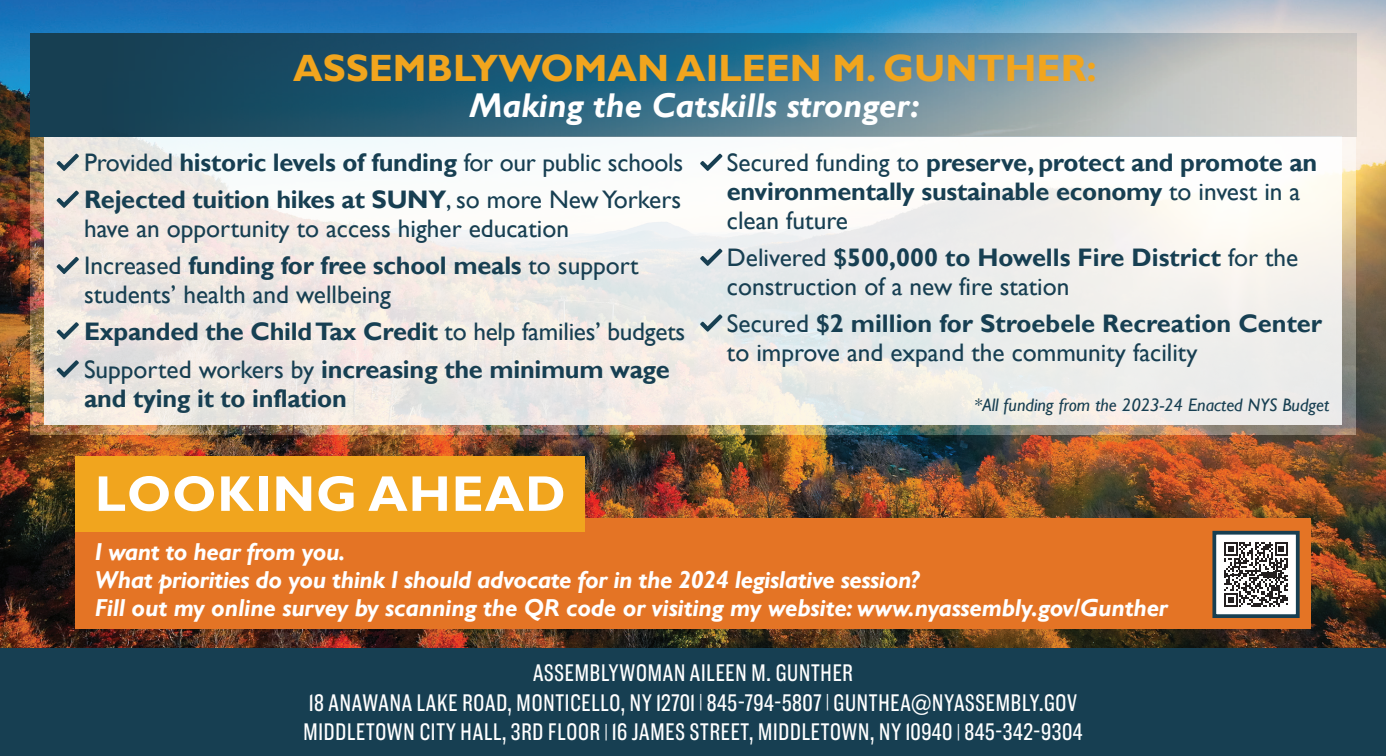
<style>
.page{position:relative;width:1386px;height:756px;background:#fff}
.page>*{position:absolute;margin:0;border:0;box-sizing:border-box;transform-origin:0 0}
.t1{font:700 50.57px "Gill Sans";letter-spacing:.02em;color:#fff}
.t2{font:700 37.98px "Gill Sans";color:#f1a51e}
.t3{font:italic 700 34.3px "Gill Sans";color:#fff}
.t4{font:25.38px/28.9px "Gill Sans";color:#173f52}
.t5{font:700 25.38px/28.9px "Gill Sans";letter-spacing:-.01em;color:#173f52}
.t6{font:italic 700 24.5px/28px "Gill Sans";letter-spacing:-.02em;color:#fff}
.t7{font:24.5px/29.4px "Americane Cond";letter-spacing:.035em;color:#fff;text-align:center}
.t8{font:italic 18.03px "Gill Sans";color:#173f52}
.s1{font-weight:700}
.s2{font-weight:400}
.s3{font-size:19.25px}
</style>
<div class="page">
<img style="left:0;top:0;width:1386px;height:649px">
<div style="left:75px;top:519px;width:1236px;height:110px;background:#e47425"></div>
<div style="left:75px;top:456px;width:510px;height:76px;background:#f1a51e"></div>
<div style="left:1212px;top:531px;width:88px;height:87px;background:#fff;border:4px solid #173f52"></div>
<img style="left:30px;top:137px;width:1326px;height:298px">
<svg style="left:44px;top:137px;width:1298px;height:288px"></svg>
<svg style="left:30px;top:33px;width:1326px;height:104px;background:#51788a"></svg>
<svg style="left:57px;top:360px;width:22px;height:17px"></svg>
<svg style="left:57px;top:154px;width:22px;height:17px"></svg>
<svg style="left:700px;top:154px;width:23px;height:17px"></svg>
<svg style="left:700px;top:249px;width:23px;height:17px"></svg>
<svg style="left:57px;top:191px;width:22px;height:17px"></svg>
<svg style="left:57px;top:257px;width:22px;height:17px"></svg>
<svg style="left:57px;top:322px;width:22px;height:17px"></svg>
<svg style="left:700px;top:314px;width:23px;height:18px"></svg>
<div style="left:0;top:649px;width:1386px;height:107px;background:#173f52"></div>
<svg style="left:1224px;top:542px;width:64px;height:65px"></svg>
<p class="t2" style="left:293px;top:45px;width:805px">ASSEMBLYWOMAN AILEEN M. GUNTHER:</p>
<p class="t3" style="left:470px;top:86px;width:451px">Making the Catskills stronger:</p>
<p class="t4" style="left:84px;top:149px;width:601px">Provided <span class="s1">historic levels of funding</span> for our public schools</p>
<p class="t4" style="left:84px;top:186px;width:599px"><span class="s1">Rejected tuition hikes at SUNY</span>, so more New Yorkers have an opportunity to access higher education</p>
<p class="t4" style="left:84px;top:252px;width:556px">Increased <span class="s1">funding for free school meals</span> to support students’ health and wellbeing</p>
<p class="t5" style="left:84px;top:318px;width:603px">Expanded the Child Tax Credit <span class="s2">to help families’ budgets</span></p>
<p class="t5" style="left:84px;top:355px;width:587px"><span class="s2">Supported workers by</span> increasing the minimum wage and tying it to inflation</p>
<p class="t5" style="left:727px;top:149px;width:592px"><span class="s2">Secured funding to</span> preserve, protect and promote an environmentally sustainable economy <span class="s2">to invest in a clean future</span></p>
<p class="t4" style="left:727px;top:244px;width:573px">Delivered <span class="s1">$500,000 to Howells Fire District</span> for the construction of a new fire station</p>
<p class="t4" style="left:727px;top:310px;width:597px">Secured <span class="s1">$2 million for Stroebele Recreation Center </span>to improve and expand the community facility</p>
<p class="t8" style="left:974px;top:395px;width:356px">*All funding from the 2023-24 Enacted NYS Budget</p>
<p class="t1" style="left:95px;top:463px;width:472px">LOOKING AHEAD</p>
<p class="t6" style="left:95px;top:538px;width:1074px">I want to hear from you.<br>What priorities do you think I should advocate for in the 2024 legislative session?<br>Fill out my online survey by scanning the QR code or visiting my website: www.nyassembly.gov/Gunther</p>
<p class="t7" style="left:303px;top:658px;width:781px">ASSEMBLYWOMAN AILEEN M. GUNTHER<br>18 ANAWANA LAKE ROAD, MONTICELLO, NY 12701 <span class="s3">|</span> 845-794-5807 <span class="s3">|</span> GUNTHEA@NYASSEMBLY.GOV<br>MIDDLETOWN CITY HALL, 3RD FLOOR <span class="s3">|</span> 16 JAMES STREET, MIDDLETOWN, NY 10940 <span class="s3">|</span> 845-342-9304</p>
</div>
